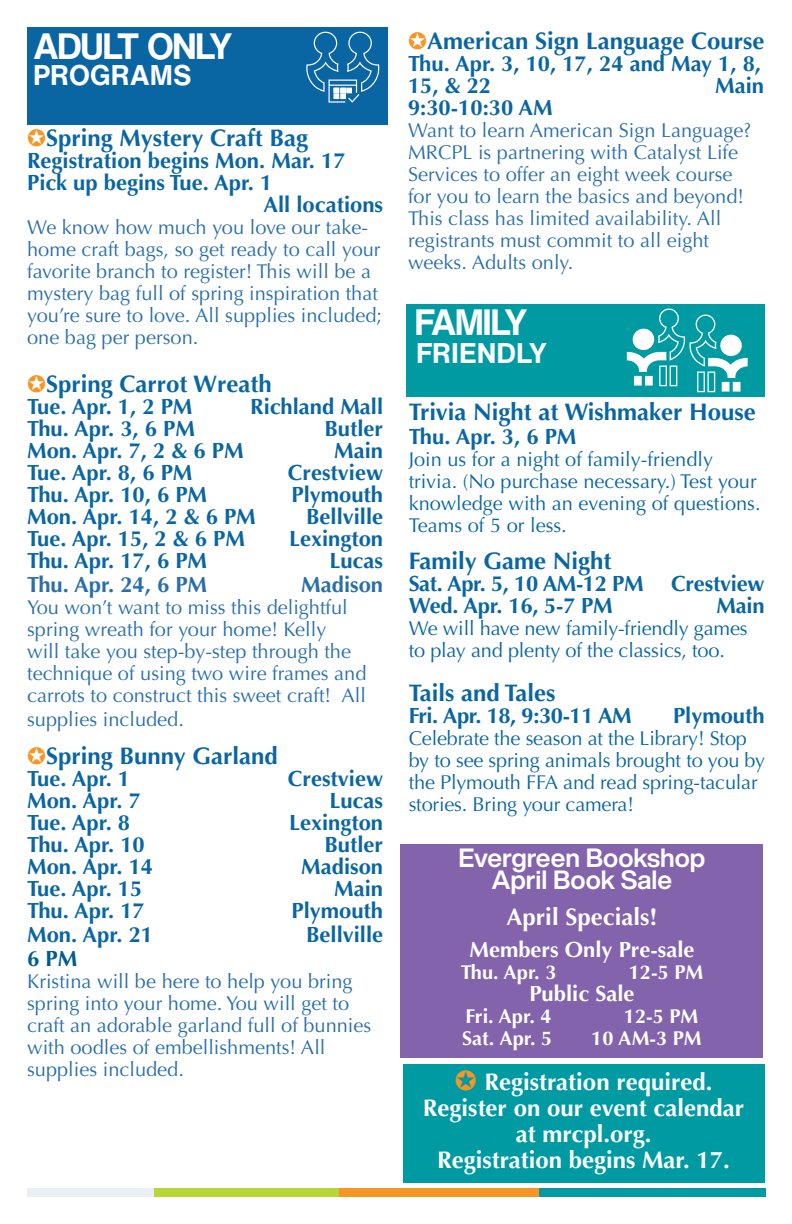
<style>
.page{position:relative;width:792px;height:1224px;background:#fff}
.page>*{position:absolute;margin:0;border:0;box-sizing:border-box;transform-origin:0 0}
._2ATL_prog_place_loc{font:700 36px "Helvetica Now Text";letter-spacing:-.06em;color:#fff}
._2ATL_prog_place_loc-2{font:700 28px "Helvetica Now Text";color:#fff}
._3ATL_prog_body{font:700 26px/22px "Helvetica Now Display";color:#fff;text-align:center}
._3ATL_prog_body-2{font:700 24px "Optima";color:#0a66a3}
._3ATL_prog_body-3{font:700 24px/26px "Optima";color:#fff;text-align:center}
._3ATL_prog_body-4{font:700 22px/22px "Optima";color:#0a66a3}
._3ATL_prog_body-5{font:700 22px "Optima";letter-spacing:-.02em;color:#0a66a3}
._3ATL_prog_body-6{font:700 22px "Optima";color:#fff}
._3ATL_prog_body-7{font:700 22px "Optima";color:#2a6faa}
._3ATL_prog_body-8{font:700 22px "Optima";color:#005c91}
._3ATL_prog_body-9{font:20px/22px "Optima";color:#2a6faa}
._3ATL_prog_body-10{font:20px/22px "Optima";letter-spacing:-.01em;color:#0a66a3}
._3ATL_prog_body-11{font:700 20px "Optima";color:#fff}
</style>
<div class="page">
<div style="left:403px;top:1064px;width:361px;height:118px;background:#009ba2"></div>
<div style="left:401px;top:845px;width:362px;height:213px;background:#8363ab"></div>
<div style="left:27px;top:27px;width:360px;height:98px;background:#0a66a3"></div>
<svg style="left:306px;top:31px;width:74px;height:72px"></svg>
<div style="left:537px;top:1189px;width:229px;height:8px;background:#009ba2"></div>
<div style="left:336px;top:1189px;width:203px;height:8px;background:#f79525"></div>
<div style="left:152px;top:1189px;width:186px;height:8px;background:#b8d637"></div>
<div style="left:27px;top:1189px;width:127px;height:8px;background:#eaeff4"></div>
<div style="left:406px;top:304px;width:359px;height:92px;background:#009ba2"></div>
<svg style="left:627px;top:309px;width:121px;height:83px"></svg>
<p class="_2ATL_prog_place_loc" style="left:33px;top:19px;width:201px">ADULT ONLY</p>
<p class="_2ATL_prog_place_loc-2" style="left:33px;top:54px;width:160px">PROGRAMS</p>
<p class="_3ATL_prog_body-2" style="left:46px;top:124px;width:263px">Spring Mystery Craft Bag</p>
<p class="_3ATL_prog_body-4" style="left:27px;top:150px;width:320px">Registration begins Mon. Mar. 17</p>
<p class="_3ATL_prog_body-4" style="left:27px;top:172px;width:247px">Pick up begins Tue. Apr. 1</p>
<p class="_3ATL_prog_body-4" style="left:263px;top:194px;width:121px">All locations</p>
<p class="_3ATL_prog_body-9" style="left:27px;top:216px;width:356px">We know how much you love our take&shy;home craft bags, so get ready to call your favorite branch to register! This will be a mystery bag full of spring inspiration that you’re sure to love. All supplies included; one bag per person.</p>
<p class="_3ATL_prog_body-2" style="left:46px;top:370px;width:227px">Spring Carrot Wreath</p>
<p class="_3ATL_prog_body-4" style="left:27px;top:396px;width:167px">Tue. Apr. 1, 2 PM</p>
<p class="_3ATL_prog_body-4" style="left:250px;top:396px;width:134px">Richland Mall</p>
<p class="_3ATL_prog_body-4" style="left:27px;top:418px;width:169px">Thu. Apr. 3, 6 PM</p>
<p class="_3ATL_prog_body-4" style="left:325px;top:418px;width:60px">Butler</p>
<p class="_3ATL_prog_body-4" style="left:27px;top:440px;width:218px">Mon. Apr. 7, 2 &amp; 6 PM</p>
<p class="_3ATL_prog_body-4" style="left:334px;top:440px;width:50px">Main</p>
<p class="_3ATL_prog_body-4" style="left:27px;top:462px;width:167px">Tue. Apr. 8, 6 PM</p>
<p class="_3ATL_prog_body-4" style="left:288px;top:462px;width:97px">Crestview</p>
<p class="_3ATL_prog_body-4" style="left:27px;top:484px;width:182px">Thu. Apr. 10, 6 PM</p>
<p class="_3ATL_prog_body-4" style="left:291px;top:484px;width:93px">Plymouth</p>
<p class="_3ATL_prog_body-4" style="left:27px;top:506px;width:230px">Mon. Apr. 14, 2 &amp; 6 PM</p>
<p class="_3ATL_prog_body-4" style="left:306px;top:506px;width:79px">Bellville</p>
<p class="_3ATL_prog_body-4" style="left:27px;top:528px;width:219px">Tue. Apr. 15, 2 &amp; 6 PM</p>
<p class="_3ATL_prog_body-4" style="left:289px;top:528px;width:96px">Lexington</p>
<p class="_3ATL_prog_body-4" style="left:27px;top:550px;width:182px">Thu. Apr. 17, 6 PM</p>
<p class="_3ATL_prog_body-4" style="left:329px;top:550px;width:55px">Lucas</p>
<p class="_3ATL_prog_body-7" style="left:27px;top:572px;width:182px">Thu. Apr. 24, 6 PM</p>
<p class="_3ATL_prog_body-7" style="left:301px;top:572px;width:83px">Madison</p>
<p class="_3ATL_prog_body-9" style="left:27px;top:596px;width:341px">You won’t want to miss this delightful spring wreath for your home! Kelly<br>will take you step-by-step through the technique of using two wire frames and carrots to construct this sweet craft! All</p>
<p class="_3ATL_prog_body-9" style="left:27px;top:708px;width:158px">supplies included.</p>
<p class="_3ATL_prog_body-2" style="left:46px;top:742px;width:233px">Spring Bunny Garland</p>
<p class="_3ATL_prog_body-4" style="left:27px;top:768px;width:104px">Tue. Apr. 1</p>
<p class="_3ATL_prog_body-4" style="left:288px;top:768px;width:97px">Crestview</p>
<p class="_3ATL_prog_body-4" style="left:27px;top:790px;width:115px">Mon. Apr. 7</p>
<p class="_3ATL_prog_body-4" style="left:329px;top:790px;width:55px">Lucas</p>
<p class="_3ATL_prog_body-4" style="left:27px;top:812px;width:104px">Tue. Apr. 8</p>
<p class="_3ATL_prog_body-4" style="left:289px;top:812px;width:96px">Lexington</p>
<p class="_3ATL_prog_body-4" style="left:27px;top:834px;width:119px">Thu. Apr. 10</p>
<p class="_3ATL_prog_body-4" style="left:325px;top:834px;width:60px">Butler</p>
<p class="_3ATL_prog_body-4" style="left:27px;top:856px;width:127px">Mon. Apr. 14</p>
<p class="_3ATL_prog_body-4" style="left:301px;top:856px;width:83px">Madison</p>
<p class="_3ATL_prog_body-4" style="left:27px;top:878px;width:117px">Tue. Apr. 15</p>
<p class="_3ATL_prog_body-4" style="left:334px;top:878px;width:50px">Main</p>
<p class="_3ATL_prog_body-4" style="left:27px;top:900px;width:119px">Thu. Apr. 17</p>
<p class="_3ATL_prog_body-4" style="left:291px;top:900px;width:93px">Plymouth</p>
<p class="_3ATL_prog_body-4" style="left:27px;top:924px;width:127px">Mon. Apr. 21</p>
<p class="_3ATL_prog_body-4" style="left:306px;top:924px;width:79px">Bellville</p>
<p class="_3ATL_prog_body-8" style="left:27px;top:946px;width:52px">6 PM</p>
<p class="_3ATL_prog_body-9" style="left:27px;top:971px;width:346px">Kristina will be here to help you bring spring into your home. You will get to craft an adorable garland full of bunnies with oodles of embellishments! All supplies included.</p>
<p class="_3ATL_prog_body-2" style="left:427px;top:27px;width:339px">American Sign Language Course</p>
<p class="_3ATL_prog_body-4" style="left:408px;top:53px;width:355px">Thu. Apr. 3, 10, 17, 24 and May 1, 8,<br>15, &amp; 22</p>
<p class="_3ATL_prog_body-4" style="left:715px;top:75px;width:50px">Main</p>
<p class="_3ATL_prog_body-4" style="left:408px;top:97px;width:146px">9:30-10:30 AM</p>
<p class="_3ATL_prog_body-9" style="left:408px;top:119px;width:345px">Want to learn American Sign Language?<br>MRCPL is partnering with Catalyst Life Services to offer an eight week course for you to learn the basics and beyond!<br>This class has limited availability. All registrants must commit to all eight weeks. Adults only.</p>
<p class="_2ATL_prog_place_loc" style="left:414px;top:295px;width:115px">FAMILY</p>
<p class="_2ATL_prog_place_loc-2" style="left:416px;top:332px;width:132px">FRIENDLY</p>
<p class="_3ATL_prog_body-2" style="left:409px;top:398px;width:349px">Trivia Night at Wishmaker House</p>
<p class="_3ATL_prog_body-4" style="left:409px;top:426px;width:169px">Thu. Apr. 3, 6 PM</p>
<p class="_3ATL_prog_body-10" style="left:409px;top:449px;width:353px">Join us for a night of family-friendly trivia. (No purchase necessary.) Test your knowledge with an evening of questions.<br>Teams of 5 or less.</p>
<p class="_3ATL_prog_body-2" style="left:409px;top:547px;width:204px">Family Game Night</p>
<p class="_3ATL_prog_body-5" style="left:409px;top:570px;width:236px">Sat. Apr. 5, 10 AM-12 PM</p>
<p class="_3ATL_prog_body-4" style="left:671px;top:572px;width:95px">Crestview</p>
<p class="_3ATL_prog_body-4" style="left:409px;top:594px;width:206px">Wed. Apr. 16, 5-7 PM</p>
<p class="_3ATL_prog_body-4" style="left:717px;top:594px;width:50px">Main</p>
<p class="_3ATL_prog_body-10" style="left:409px;top:617px;width:340px">We will have new family-friendly games to play and plenty of the classics, too.</p>
<p class="_3ATL_prog_body-2" style="left:409px;top:679px;width:148px">Tails and Tales</p>
<p class="_3ATL_prog_body-5" style="left:409px;top:702px;width:225px">Fri. Apr. 18, 9:30-11 AM</p>
<p class="_3ATL_prog_body-4" style="left:673px;top:704px;width:93px">Plymouth</p>
<p class="_3ATL_prog_body-10" style="left:409px;top:727px;width:358px">Celebrate the season at the Library! Stop by to see spring animals brought to you by the Plymouth FFA and read spring-tacular stories. Bring your camera!</p>
<p class="_3ATL_prog_body" style="left:459px;top:847px;width:248px">Evergreen Bookshop<br>April Book Sale</p>
<p class="_3ATL_prog_body-3" style="left:507px;top:905px;width:152px">April Specials!</p>
<p class="_3ATL_prog_body-6" style="left:470px;top:937px;width:226px">Members Only Pre-sale</p>
<p class="_3ATL_prog_body-11" style="left:461px;top:961px;width:97px">Thu. Apr. 3</p>
<p class="_3ATL_prog_body-11" style="left:629px;top:961px;width:76px">12-5 PM</p>
<p class="_3ATL_prog_body-6" style="left:529px;top:981px;width:107px">Public Sale</p>
<p class="_3ATL_prog_body-11" style="left:466px;top:1005px;width:87px">Fri. Apr. 4</p>
<p class="_3ATL_prog_body-11" style="left:624px;top:1005px;width:76px">12-5 PM</p>
<p class="_3ATL_prog_body-11" style="left:462px;top:1027px;width:92px">Sat. Apr. 5</p>
<p class="_3ATL_prog_body-11" style="left:591px;top:1027px;width:112px">10 AM-3 PM</p>
<p class="_3ATL_prog_body-3" style="left:485px;top:1069px;width:229px">Registration required.</p>
<p class="_3ATL_prog_body-3" style="left:423px;top:1095px;width:323px">Register on our event calendar at mrcpl.org.</p>
<p class="_3ATL_prog_body-3" style="left:437px;top:1147px;width:294px">Registration begins Mar. 17.</p>
</div>
